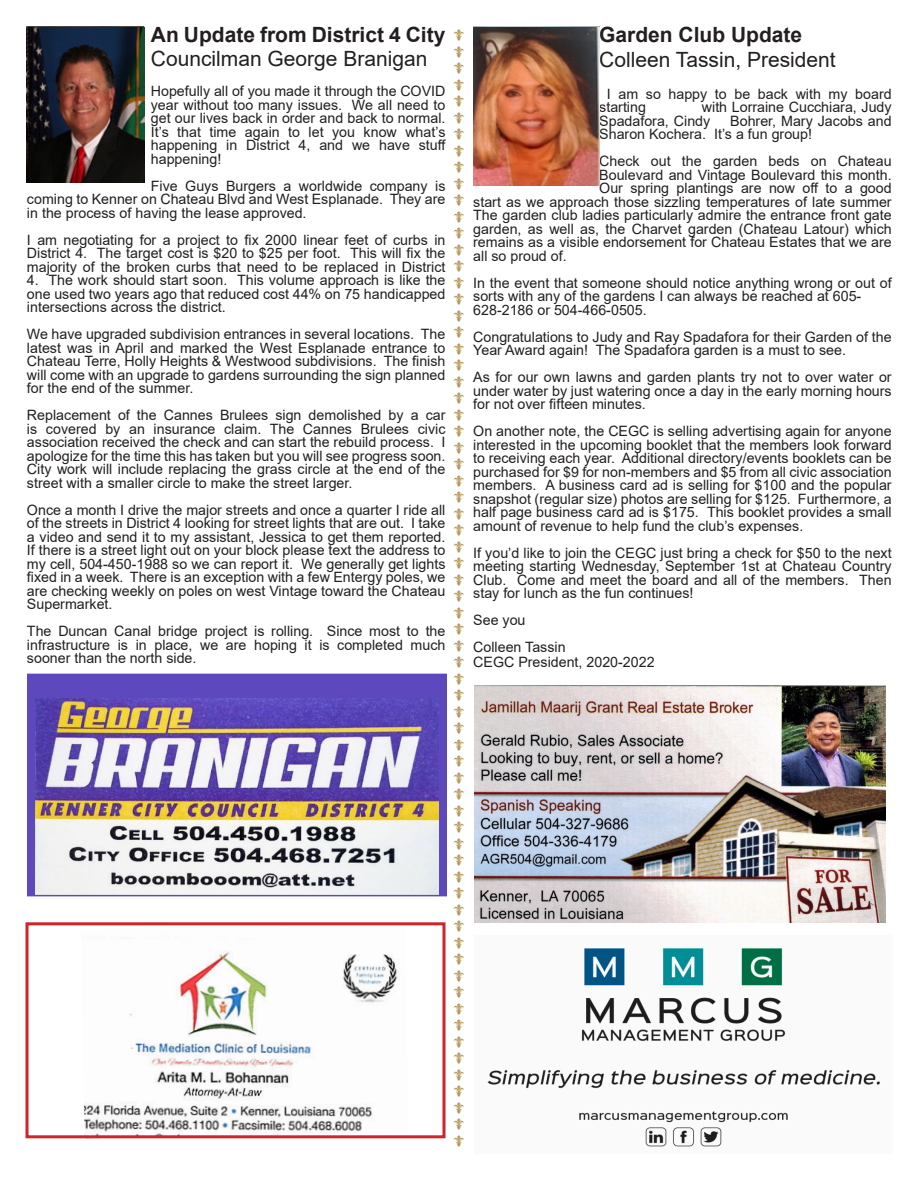
<style>
.page{position:relative;width:918px;height:1188px;background:#fff}
.page>*{position:absolute;margin:0;border:0;box-sizing:border-box;transform-origin:0 0}
.t1{font:21px "Arial";color:#231f20}
.t2{font:700 21px "Arial";color:#231f20}
.t3{font:15px/16.5px "DB Fleur delis";color:#b39758;text-align:justify}
.t4{font:14.25px/13.5px "Arial";color:#231f20;text-align:justify}
</style>
<div class="page">
<div style="left:28px;top:674px;width:418px;height:222px;background:#5d48bd"></div>
<img style="left:36px;top:698px;width:402px;height:195px">
<div style="left:27px;top:674px;width:420px;height:222px;border:2px solid #5d48bd"></div>
<img style="left:487px;top:948px;width:393px;height:199px">
<img style="left:26px;top:28px;width:118px;height:154px">
<img style="left:84px;top:951px;width:314px;height:183px">
<div style="left:26px;top:922px;width:420px;height:216px;border:3px solid #d1232a"></div>
<img style="left:473px;top:28px;width:126px;height:158px">
<img style="left:474px;top:686px;width:412px;height:236px">
<h1 class="t2" style="left:151px;top:20px;width:296px">An Update from District 4 City</h1>
<h1 class="t1" style="left:151px;top:44px;width:278px">Councilman George Branigan</h1>
<p class="t4" style="left:151px;top:84px;width:297px">Hopefully all of you made it through the COVID year without too many issues. We all need to get our lives back in order and back to normal.<br>It’s that time again to let you know what’s happening in District 4, and we have stuff happening!</p>
<p class="t4" style="left:27px;top:179px;width:420px;text-indent:124px">Five Guys Burgers a worldwide company is coming to Kenner on Chateau Blvd and West Esplanade. They are in the process of having the lease approved.</p>
<p class="t4" style="left:27px;top:233px;width:420px">I am negotiating for a project to fix 2000 linear feet of curbs in District 4. The target cost is $20 to $25 per foot. This will fix the majority of the broken curbs that need to be replaced in District</p>
<p class="t4" style="left:27px;top:273px;width:420px">4. The work should start soon. This volume approach is like the one used two years ago that reduced cost 44% on 75 handicapped intersections across the district.</p>
<p class="t4" style="left:27px;top:327px;width:420px">We have upgraded subdivision entrances in several locations. The latest was in April and marked the West Esplanade entrance to Chateau Terre, Holly Heights &amp; Westwood subdivisions. The finish will come with an upgrade to gardens surrounding the sign planned for the end of the summer.</p>
<p class="t4" style="left:27px;top:408px;width:420px">Replacement of the Cannes Brulees sign demolished by a car is covered by an insurance claim. The Cannes Brulees civic association received the check and can start the rebuild process. I apologize for the time this has taken but you will see progress soon.<br>City work will include replacing the grass circle at the end of the street with a smaller circle to make the street larger.</p>
<p class="t4" style="left:27px;top:503px;width:420px">Once a month I drive the major streets and once a quarter I ride all of the streets in District 4 looking for street lights that are out. I take a video and send it to my assistant, Jessica to get them reported.<br>If there is a street light out on your block please text the address to my cell, 504-450-1988 so we can report it. We generally get lights fixed in a week. There is an exception with a few Entergy poles, we are checking weekly on poles on west Vintage toward the Chateau Supermarket.</p>
<p class="t4" style="left:27px;top:624px;width:420px">The Duncan Canal bridge project is rolling. Since most to the infrastructure is in place, we are hoping it is completed much sooner than the north side.</p>
<p class="t3" style="left:454px;top:26px;width:11px">q q q q q q q q q q q q q q q q q q q q q q q q q q q q q q q q q q q q q q q q q q q q q q q q q q q q q q q q q q q q q q q q q q q q</p>
<h1 class="t2" style="left:599px;top:20px;width:205px">Garden Club Update</h1>
<h1 class="t1" style="left:599px;top:46px;width:238px">Colleen Tassin, President</h1>
<p class="t4" style="left:599px;top:87px;width:294px;text-indent:8px">I am so happy to be back with my board starting</p>
<p class="t4" style="left:599px;top:101px;width:294px;text-indent:103px">with Lorraine Cucchiara, Judy<br>Spadafora, Cindy</p>
<p class="t4" style="left:599px;top:114px;width:294px;text-indent:131px">Bohrer, Mary Jacobs and<br>Sharon Kochera. It’s a fun group!</p>
<p class="t4" style="left:599px;top:155px;width:294px">Check out the garden beds on Chateau</p>
<p class="t4" style="left:599px;top:168px;width:294px">Boulevard and Vintage Boulevard this month.</p>
<p class="t4" style="left:599px;top:182px;width:294px">Our spring plantings are now off to a good</p>
<p class="t4" style="left:473px;top:195px;width:420px">start as we approach those sizzling temperatures of late summer</p>
<p class="t4" style="left:473px;top:209px;width:420px">The garden club ladies particularly admire the entrance front gate</p>
<p class="t4" style="left:473px;top:222px;width:420px">garden, as well as, the Charvet garden (Chateau Latour) which</p>
<p class="t4" style="left:473px;top:236px;width:420px">remains as a visible endorsement for Chateau Estates that we are</p>
<p class="t4" style="left:473px;top:249px;width:95px">all so proud of.</p>
<p class="t4" style="left:473px;top:276px;width:420px;text-align:left">In the event that someone should notice anything wrong or out of sorts with any of the gardens I can always be reached at 605-<br>628-2186 or 504-466-0505.</p>
<p class="t4" style="left:473px;top:330px;width:420px">Congratulations to Judy and Ray Spadafora for their Garden of the<br>Year Award again! The Spadafora garden is a must to see.</p>
<p class="t4" style="left:473px;top:371px;width:420px">As for our own lawns and garden plants try not to over water or under water by just watering once a day in the early morning hours for not over fifteen minutes.</p>
<p class="t4" style="left:473px;top:425px;width:420px">On another note, the CEGC is selling advertising again for anyone interested in the upcoming booklet that the members look forward to receiving each year. Additional directory/events booklets can be purchased for $9 for non-members and $5 from all civic association members. A business card ad is selling for $100 and the popular snapshot (regular size) photos are selling for $125. Furthermore, a half page business card ad is $175. This booklet provides a small amount of revenue to help fund the club’s expenses.</p>
<p class="t4" style="left:473px;top:546px;width:420px">If you’d like to join the CEGC just bring a check for $50 to the next meeting starting Wednesday, September 1st at Chateau Country Club. Come and meet the board and all of the members. Then stay for lunch as the fun continues!</p>
<p class="t4" style="left:473px;top:607px;width:94px;line-height:27px">See you<br>Colleen Tassin</p>
<p class="t4" style="left:473px;top:656px;width:183px">CEGC President, 2020-2022</p>
</div>
